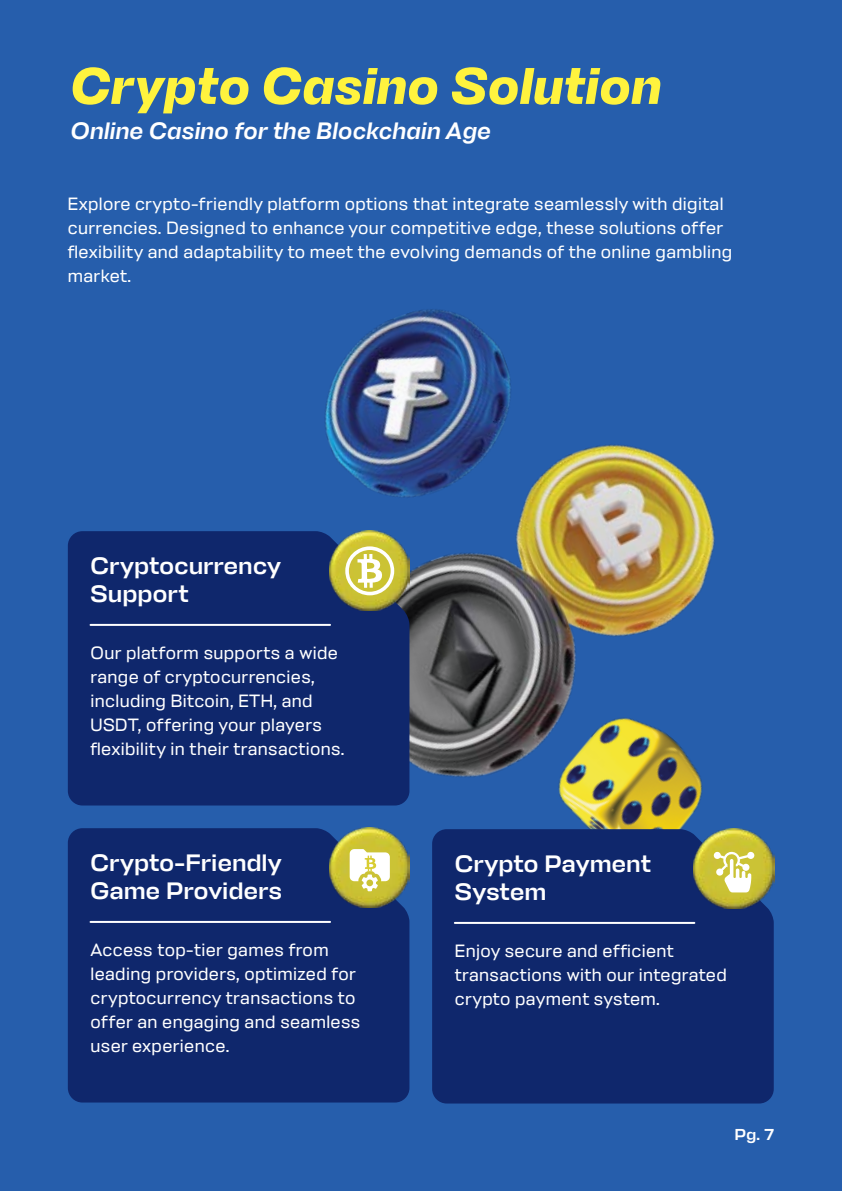
<style>
.page{position:relative;width:842px;height:1191px;background:#265eac}
.page>*{position:absolute;margin:0;border:0;box-sizing:border-box;transform-origin:0 0}
.t1{font:italic 700 52px "Stapel";letter-spacing:.02em;color:#fff33e}
.t2{font:500 24px/28px "Stapel";letter-spacing:.02em;color:#fff}
.t3{font:italic 500 24px "Stapel";letter-spacing:.02em;color:#fff}
.t4{font:18px/24px "Stapel Text";letter-spacing:.02em;color:#fff}
.t5{font:500 16px "Stapel";color:#fff}
</style>
<div class="page">
<img style="left:182px;top:309px;width:593px;height:575px">
<img style="left:535px;top:686px;width:199px;height:143px">
<div style="left:432px;top:829px;width:342px;height:274px;background:#0f276c"></div>
<div style="left:68px;top:531px;width:341px;height:274px;background:#0f276c"></div>
<div style="left:68px;top:828px;width:341px;height:274px;background:#0f276c"></div>
<img style="left:694px;top:828px;width:80px;height:81px">
<img style="left:330px;top:531px;width:80px;height:80px">
<img style="left:330px;top:827px;width:80px;height:81px">
<hr style="left:91px;top:624px;width:239px;height:2px;background:#fff">
<hr style="left:91px;top:921px;width:239px;height:2px;background:#fff">
<hr style="left:455px;top:922px;width:239px;height:2px;background:#fff">
<svg style="left:713px;top:851px;width:41px;height:41px"></svg>
<svg style="left:350px;top:849px;width:40px;height:42px"></svg>
<svg style="left:345px;top:546px;width:49px;height:49px"></svg>
<h1 class="t1" style="left:71px;top:54px;width:592px">Crypto Casino Solution</h1>
<h2 class="t3" style="left:71px;top:117px;width:422px">Online Casino for the Blockchain Age</h2>
<p class="t4" style="left:68px;top:192px;width:666px">Explore crypto-friendly platform options that integrate seamlessly with digital currencies. Designed to enhance your competitive edge, these solutions offer flexibility and adaptability to meet the evolving demands of the online gambling market.</p>
<h2 class="t2" style="left:91px;top:552px;width:192px">Cryptocurrency<br>Support</h2>
<p class="t4" style="left:91px;top:641px;width:255px">Our platform supports a wide range of cryptocurrencies, including Bitcoin, ETH, and<br>USDT, offering your players flexibility in their transactions.</p>
<h2 class="t2" style="left:91px;top:849px;width:193px">Crypto-Friendly<br>Game Providers</h2>
<h2 class="t2" style="left:455px;top:850px;width:197px">Crypto Payment<br>System</h2>
<p class="t4" style="left:91px;top:938px;width:271px">Access top-tier games from leading providers, optimized for cryptocurrency transactions to offer an engaging and seamless user experience.</p>
<p class="t4" style="left:455px;top:939px;width:273px">Enjoy secure and efficient transactions with our integrated crypto payment system.</p>
<p class="t5" style="left:735px;top:1125px;width:40px">Pg. 7</p>
</div>
